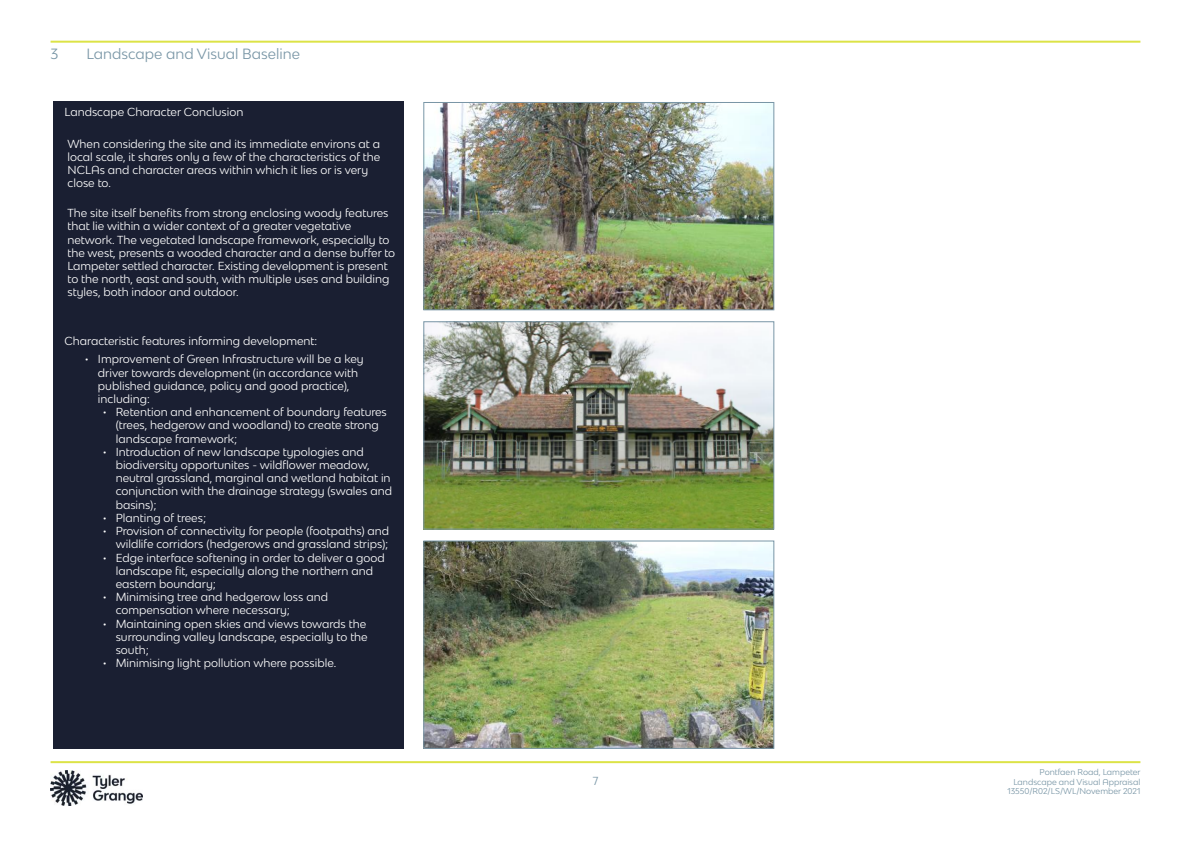
<style>
.page{position:relative;width:1191px;height:842px;background:#fff}
.page>*{position:absolute;margin:0;border:0;box-sizing:border-box;transform-origin:0 0}
.t1{font:14px "Bw Modelica SS01";color:#7996a6}
.t2{font:11px/13.2px "Bw Modelica SS01";color:#fff}
.t3{font:11px "Bw Modelica SS01";color:#7996a6}
.t4{font:8px/9.6px "Bw Modelica SS01";color:#7996a6;text-align:right}
</style>
<div class="page">
<img style="left:425px;top:104px;width:347px;height:204px">
<div style="left:423px;top:102px;width:351px;height:208px;border:1px solid #7996a6"></div>
<img style="left:425px;top:323px;width:347px;height:205px">
<div style="left:423px;top:321px;width:351px;height:209px;border:1px solid #7996a6"></div>
<img style="left:425px;top:542px;width:347px;height:205px">
<div style="left:423px;top:540px;width:351px;height:209px;border:1px solid #7996a6"></div>
<hr style="left:51px;top:761px;width:1089px;height:2px;background:#dce347">
<hr style="left:51px;top:41px;width:1089px;height:2px;background:#dce347">
<img style="left:51px;top:770px;width:92px;height:36px">
<div style="left:53px;top:101px;width:350px;height:648px;background:#1a1f32"></div>
<p class="t1" style="left:51px;top:45px;width:9px">3</p>
<p class="t1" style="left:87px;top:45px;width:215px">Landscape and Visual Baseline</p>
<p class="t2" style="left:65px;top:105px;width:180px">Landscape Character Conclusion</p>
<p class="t2" style="left:67px;top:137px;width:314px">When considering the site and its immediate environs at a local scale, it shares only a few of the characteristics of the NCLAs and character areas within which it lies or is very close to.</p>
<p class="t2" style="left:67px;top:206px;width:329px">The site itself benefits from strong enclosing woody features that lie within a wider context of a greater vegetative network. The vegetated landscape framework, especially to the west, presents a wooded character and a dense buffer to Lampeter settled character. Existing development is present to the north, east and south, with multiple uses and building styles, both indoor and outdoor.</p>
<p class="t2" style="left:65px;top:334px;width:254px">Characteristic features informing development:</p>
<p class="t2" style="left:98px;top:352px;width:267px;text-indent:-13px">• Improvement of Green Infrastructure will be a key driver towards development (in accordance with published guidance, policy and good practice), including:</p>
<p class="t2" style="left:116px;top:405px;width:273px;text-indent:-13px">• Retention and enhancement of boundary features (trees, hedgerow and woodland) to create strong landscape framework;</p>
<p class="t2" style="left:116px;top:445px;width:278px;text-indent:-13px">• Introduction of new landscape typologies and biodiversity opportunites - wildflower meadow, neutral grassland, marginal and wetland habitat in conjunction with the drainage strategy (swales and basins);</p>
<p class="t2" style="left:103px;top:511px;width:105px">• Planting of trees;</p>
<p class="t2" style="left:103px;top:524px;width:288px;text-align:right">• Provision of connectivity for people (footpaths) and wildlife corridors (hedgerows and grassland strips);</p>
<p class="t2" style="left:116px;top:550px;width:270px;text-indent:-13px">• Edge interface softening in order to deliver a good landscape fit, especially along the northern and eastern boundary;</p>
<p class="t2" style="left:116px;top:590px;width:214px;text-indent:-13px">• Minimising tree and hedgerow loss and compensation where necessary;</p>
<p class="t2" style="left:116px;top:616px;width:254px;text-indent:-13px">• Maintaining open skies and views towards the surrounding valley landscape, especially to the south;</p>
<p class="t2" style="left:103px;top:656px;width:235px">• Minimising light pollution where possible.</p>
<p class="t3" style="left:592px;top:774px;width:7px">7</p>
<p class="t4" style="left:1007px;top:767px;width:135px">Pontfaen Road, Lampeter<br>Landscape and Visual Appraisal<br>13550/R02/LS/WL/November 2021</p>
</div>
